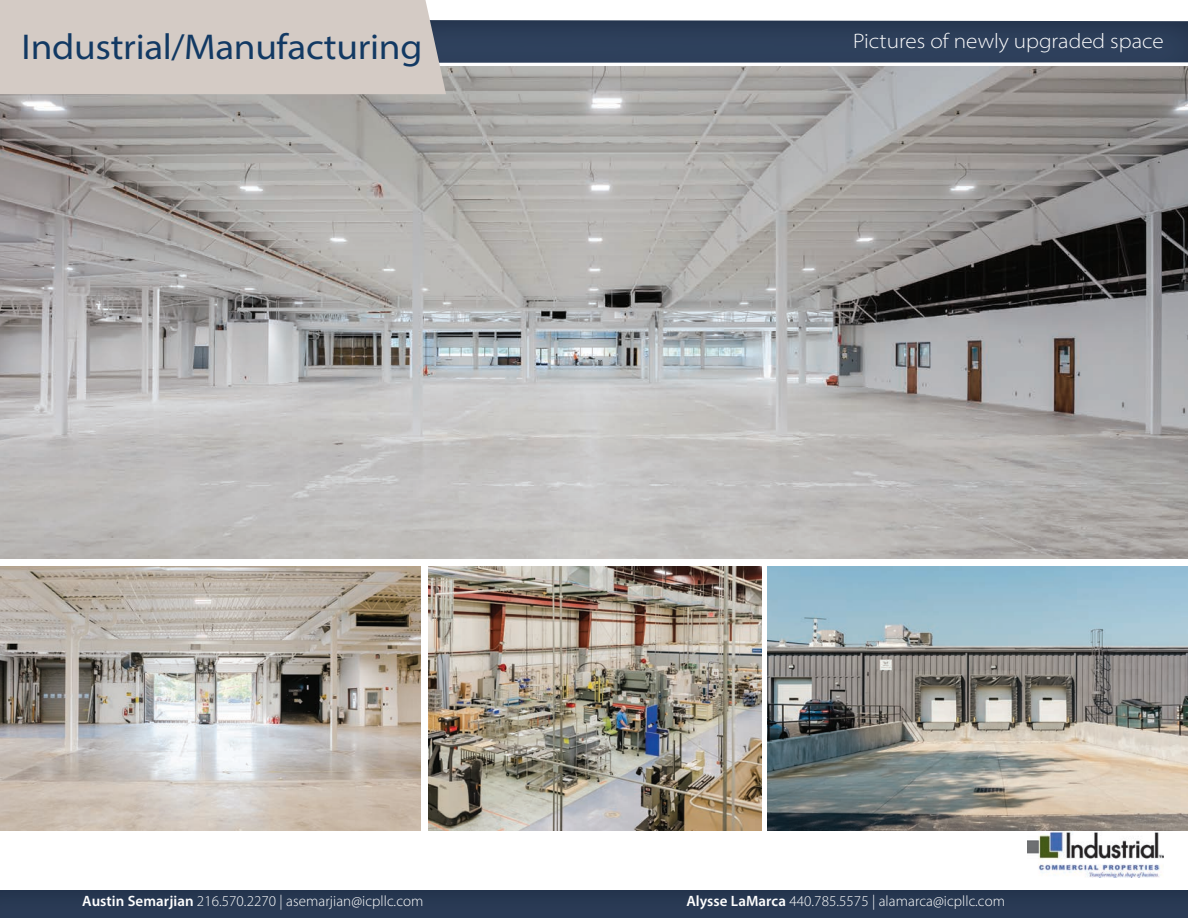
<style>
.page{position:relative;width:1188px;height:918px;background:#fff}
.page>*{position:absolute;margin:0;border:0;box-sizing:border-box;transform-origin:0 0}
.t1{font:semi-expanded 36px "Myriad Pro";letter-spacing:-.01em;color:#123963}
.t2{font:300 semi-expanded 21px "Myriad Pro";color:#fff}
.t3{font:300 15px "Myriad Pro";letter-spacing:.005em;color:#fff}
.s1{font-family:"Myriad Devanagari";font-weight:600}
</style>
<div class="page">
<div style="left:0;top:891px;width:1188px;height:27px;background:#293a54"></div>
<img style="left:0;top:67px;width:1188px;height:491px">
<img style="left:0;top:567px;width:420px;height:264px">
<img style="left:446px;top:20px;width:742px;height:43px">
<div style="left:0;top:0;width:446px;height:94px;background:#d4cbc5"></div>
<img style="left:1028px;top:831px;width:136px;height:47px">
<img style="left:768px;top:567px;width:420px;height:264px">
<img style="left:428px;top:567px;width:333px;height:264px">
<h1 class="t1" style="left:22px;top:24px;width:402px">Industrial/Manufacturing</h1>
<h2 class="t2" style="left:853px;top:28px;width:312px">Pictures of newly upgraded space</h2>
<p class="t3" style="left:82px;top:892px;width:343px"><span class="s1">Austin Semarjian</span> 216.570.2270 | asemarjian@icpllc.com</p>
<p class="t3" style="left:686px;top:892px;width:320px"><span class="s1">Alysse LaMarca</span> 440.785.5575 | alamarca@icpllc.com</p>
</div>
